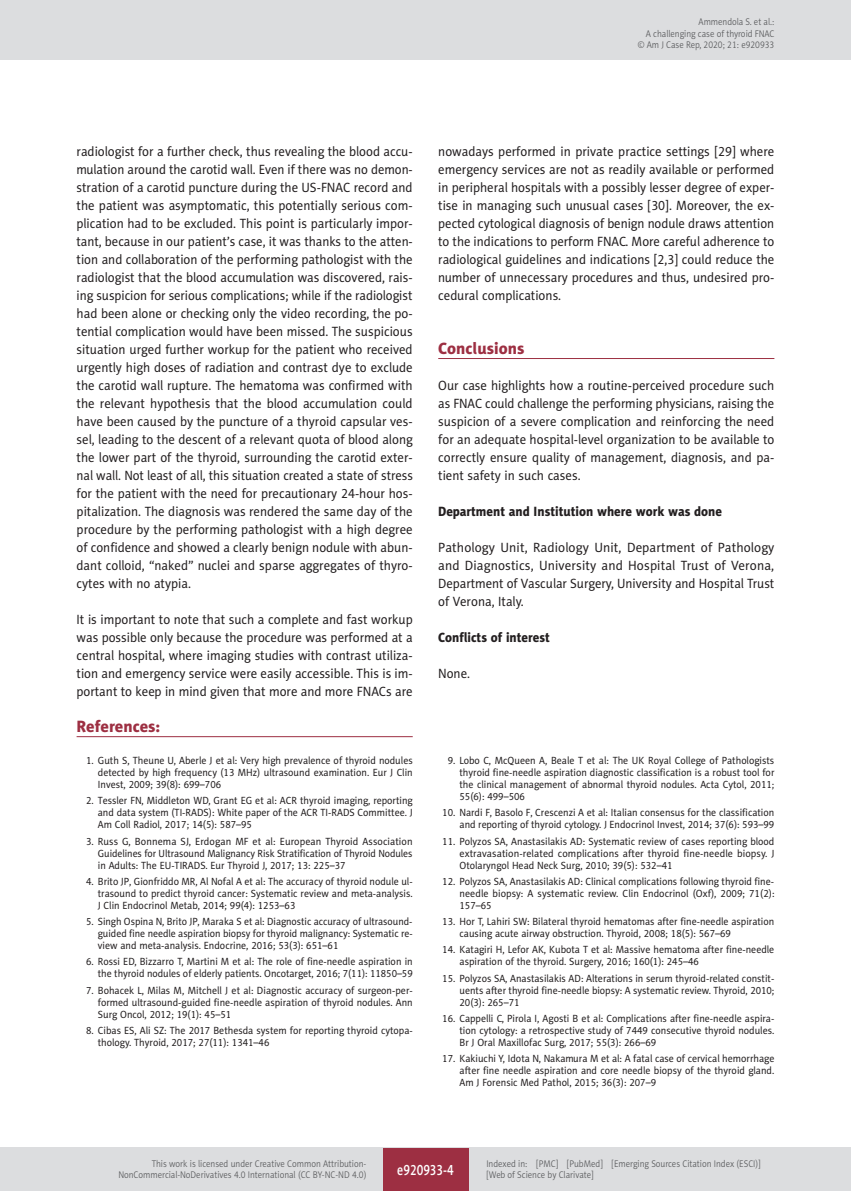
<style>
.page{position:relative;width:851px;height:1191px;background:#fff}
.page>*{position:absolute;margin:0;border:0;box-sizing:border-box;transform-origin:0 0}
.AJCR_Headline_1{font:16.5px "Naomi Sans EFN Heavy";color:#9d2f42}
.AJCR_Referencje_Tytu{font:16.5px "Naomi Sans EFN Heavy";color:#9d2f42}
.t1{font:15px "Naomi Sans EFN Medium";color:#fff;scale:.8 1}
.AJCR_Body{font:13.5px/18px "Naomi Sans EFN";color:#231f20;text-align:justify;scale:.95 1}
.AJCR_Body-2{font:13.5px/18px "Naomi Sans EFN";color:#231f20;text-align:justify}
.AJCR_Headline_2{font:13.5px "Naomi Sans EFN Heavy";color:#231f20;scale:.95 1}
.AJCR_Referencje_punk{font:10.5px/12px "Naomi Sans EFN";color:#231f20;text-align:justify;scale:.95 1}
.AJCR_Referencje_punk-2{font:10.5px/12px "Naomi Sans EFN";color:#231f20;text-align:justify;scale:.94 1}
.AJCR_Referencje_punk-3{font:10.5px/12px "Naomi Sans EFN";color:#231f20;text-align:justify;scale:.96 1}
.t2{font:9.75px/11.2px "Naomi Sans EFN Light";color:#57585a;text-align:right;scale:.9 1}
</style>
<div class="page">
<hr style="left:438px;top:358px;width:336px;height:1px;background:#9d2f42">
<hr style="left:77px;top:736px;width:335px;height:1px;background:#9d2f42">
<div style="left:0;top:0;width:850px;height:60px;background:#dcdddf"></div>
<hr style="left:850px;top:0;width:1px;height:60px;background:#dcdddf">
<div style="left:0;top:1148px;width:850px;height:43px;background:#dcdddf"></div>
<div style="left:383px;top:1147px;width:85px;height:43px;background:#9d2f42"></div>
<p class="t2" style="left:637px;top:16px;width:153px">Ammendola S. et al.:<br>A challenging case of thyroid FNAC © Am J Case Rep, 2020; 21: e920933</p>
<p class="AJCR_Body" style="left:77px;top:142px;width:355px">radiologist for a further check, thus revealing the blood accu&shy;mulation around the carotid wall. Even if there was no demon&shy;stration of a carotid puncture during the US-FNAC record and the patient was asymptomatic, this potentially serious com&shy;plication had to be excluded. This point is particularly impor&shy;tant, because in our patient’s case, it was thanks to the atten&shy;tion and collaboration of the performing pathologist with the radiologist that the blood accumulation was discovered, rais&shy;ing suspicion for serious complications; while if the radiologist had been alone or checking only the video recording, the po&shy;tential complication would have been missed. The suspicious situation urged further workup for the patient who received urgently high doses of radiation and contrast dye to exclude the carotid wall rupture. The hematoma was confirmed with the relevant hypothesis that the blood accumulation could have been caused by the puncture of a thyroid capsular ves&shy;sel, leading to the descent of a relevant quota of blood along the lower part of the thyroid, surrounding the carotid exter&shy;nal wall. Not least of all, this situation created a state of stress for the patient with the need for precautionary 24-hour hos&shy;pitalization. The diagnosis was rendered the same day of the procedure by the performing pathologist with a high degree of confidence and showed a clearly benign nodule with abun&shy;dant colloid, “naked” nuclei and sparse aggregates of thyro&shy;cytes with no atypia.</p>
<p class="AJCR_Body" style="left:77px;top:610px;width:355px">It is important to note that such a complete and fast workup was possible only because the procedure was performed at a central hospital, where imaging studies with contrast utiliza&shy;tion and emergency service were easily accessible. This is im&shy;portant to keep in mind given that more and more FNACs are</p>
<p class="AJCR_Referencje_Tytu" style="left:77px;top:716px;width:85px">References:</p>
<p class="AJCR_Referencje_punk" style="left:98px;top:754px;width:333px;text-indent:-12px">1. Guth S, Theune U, Aberle J et al: Very high prevalence of thyroid nodules detected by high frequency (13 MHz) ultrasound examination. Eur J Clin Invest, 2009; 39(8): 699–706</p>
<p class="AJCR_Referencje_punk" style="left:98px;top:795px;width:333px;text-indent:-12px">2. Tessler FN, Middleton WD, Grant EG et al: ACR thyroid imaging, reporting and data system (TI-RADS): White paper of the ACR TI-RADS Committee. J Am Coll Radiol, 2017; 14(5): 587–95</p>
<p class="AJCR_Referencje_punk-3" style="left:98px;top:835px;width:329px;text-indent:-12px">3. Russ G, Bonnema SJ, Erdogan MF et al: European Thyroid Association Guidelines for Ultrasound Malignancy Risk Stratification of Thyroid Nodules in Adults: The EU-TIRADS. Eur Thyroid J, 2017; 13: 225–37</p>
<p class="AJCR_Referencje_punk" style="left:98px;top:875px;width:333px;text-indent:-12px">4. Brito JP, Gionfriddo MR, Al Nofal A et al: The accuracy of thyroid nodule ul&shy;trasound to predict thyroid cancer: Systematic review and meta-analysis.<br>J Clin Endocrinol Metab, 2014; 99(4): 1253–63</p>
<p class="AJCR_Referencje_punk-2" style="left:98px;top:915px;width:336px;text-indent:-12px">5. Singh Ospina N, Brito JP, Maraka S et al: Diagnostic accuracy of ultrasound&shy;guided fine needle aspiration biopsy for thyroid malignancy: Systematic re&shy;view and meta-analysis. Endocrine, 2016; 53(3): 651–61</p>
<p class="AJCR_Referencje_punk" style="left:86px;top:956px;width:345px;text-align:right">6. Rossi ED, Bizzarro T, Martini M et al: The role of fine-needle aspiration in the thyroid nodules of elderly patients. Oncotarget, 2016; 7(11): 11850–59</p>
<p class="AJCR_Referencje_punk" style="left:98px;top:984px;width:333px;text-indent:-12px">7. Bohacek L, Milas M, Mitchell J et al: Diagnostic accuracy of surgeon-per&shy;formed ultrasound-guided fine-needle aspiration of thyroid nodules. Ann Surg Oncol, 2012; 19(1): 45–51</p>
<p class="AJCR_Referencje_punk" style="left:98px;top:1024px;width:333px;text-indent:-12px">8. Cibas ES, Ali SZ: The 2017 Bethesda system for reporting thyroid cytopa&shy;thology. Thyroid, 2017; 27(11): 1341–46</p>
<p class="AJCR_Body" style="left:438px;top:142px;width:355px">nowadays performed in private practice settings [29] where emergency services are not as readily available or performed in peripheral hospitals with a possibly lesser degree of exper&shy;tise in managing such unusual cases [30]. Moreover, the ex&shy;pected cytological diagnosis of benign nodule draws attention to the indications to perform FNAC. More careful adherence to radiological guidelines and indications [2,3] could reduce the number of unnecessary procedures and thus, undesired pro&shy;cedural complications.</p>
<p class="AJCR_Headline_1" style="left:438px;top:338px;width:88px">Conclusions</p>
<p class="AJCR_Body" style="left:438px;top:376px;width:355px">Our case highlights how a routine-perceived procedure such as FNAC could challenge the performing physicians, raising the suspicion of a severe complication and reinforcing the need for an adequate hospital-level organization to be available to correctly ensure quality of management, diagnosis, and pa&shy;tient safety in such cases.</p>
<p class="AJCR_Headline_2" style="left:438px;top:503px;width:300px">Department and Institution where work was done</p>
<p class="AJCR_Body-2" style="left:438px;top:538px;width:338px">Pathology Unit, Radiology Unit, Department of Pathology and Diagnostics, University and Hospital Trust of Verona, Department of Vascular Surgery, University and Hospital Trust of Verona, Italy.</p>
<p class="AJCR_Headline_2" style="left:438px;top:629px;width:119px">Conflicts of interest</p>
<p class="AJCR_Body" style="left:438px;top:664px;width:35px">None.</p>
<p class="AJCR_Referencje_punk" style="left:459px;top:754px;width:333px;text-indent:-12px">9. Lobo C, McQueen A, Beale T et al: The UK Royal College of Pathologists thyroid fine-needle aspiration diagnostic classification is a robust tool for the clinical management of abnormal thyroid nodules. Acta Cytol, 2011; 55(6): 499–506</p>
<p class="AJCR_Referencje_punk" style="left:442px;top:807px;width:351px;text-align:right">10. Nardi F, Basolo F, Crescenzi A et al: Italian consensus for the classification and reporting of thyroid cytology. J Endocrinol Invest, 2014; 37(6): 593–99</p>
<p class="AJCR_Referencje_punk" style="left:459px;top:835px;width:333px;text-indent:-17px">11. Polyzos SA, Anastasilakis AD: Systematic review of cases reporting blood extravasation-related complications after thyroid fine-needle biopsy. J Otolaryngol Head Neck Surg, 2010; 39(5): 532–41</p>
<p class="AJCR_Referencje_punk" style="left:459px;top:875px;width:333px;text-indent:-17px">12. Polyzos SA, Anastasilakis AD: Clinical complications following thyroid fine&shy;needle biopsy: A systematic review. Clin Endocrinol (Oxf), 2009; 71(2):<br>157–65</p>
<p class="AJCR_Referencje_punk" style="left:459px;top:915px;width:333px;text-indent:-17px">13. Hor T, Lahiri SW: Bilateral thyroid hematomas after fine-needle aspiration causing acute airway obstruction. Thyroid, 2008; 18(5): 567–69</p>
<p class="AJCR_Referencje_punk" style="left:459px;top:944px;width:333px;text-indent:-17px">14. Katagiri H, Lefor AK, Kubota T et al: Massive hematoma after fine-needle aspiration of the thyroid. Surgery, 2016; 160(1): 245–46</p>
<p class="AJCR_Referencje_punk" style="left:459px;top:972px;width:333px;text-indent:-17px">15. Polyzos SA, Anastasilakis AD: Alterations in serum thyroid-related constit&shy;uents after thyroid fine-needle biopsy: A systematic review. Thyroid, 2010; 20(3): 265–71</p>
<p class="AJCR_Referencje_punk" style="left:459px;top:1012px;width:333px;text-indent:-17px">16. Cappelli C, Pirola I, Agosti B et al: Complications after fine-needle aspira&shy;tion cytology: a retrospective study of 7449 consecutive thyroid nodules.<br>Br J Oral Maxillofac Surg, 2017; 55(3): 266–69</p>
<p class="AJCR_Referencje_punk" style="left:459px;top:1052px;width:333px;text-indent:-17px">17. Kakiuchi Y, Idota N, Nakamura M et al: A fatal case of cervical hemorrhage after fine needle aspiration and core needle biopsy of the thyroid gland.<br>Am J Forensic Med Pathol, 2015; 36(3): 207–9</p>
<p class="t2" style="left:118px;top:1158px;width:277px">This work is licensed under Creative Common Attribution-<br>NonCommercial-NoDerivatives 4.0 International (CC BY-NC-ND 4.0)</p>
<p class="t1" style="left:397px;top:1160px;width:72px">e920933-4</p>
<p class="t2" style="left:486px;top:1158px;width:306px;text-align:left">Indexed in: [PMC] [PubMed] [Emerging Sources Citation Index (ESCI)] [Web of Science by Clarivate]</p>
</div>
